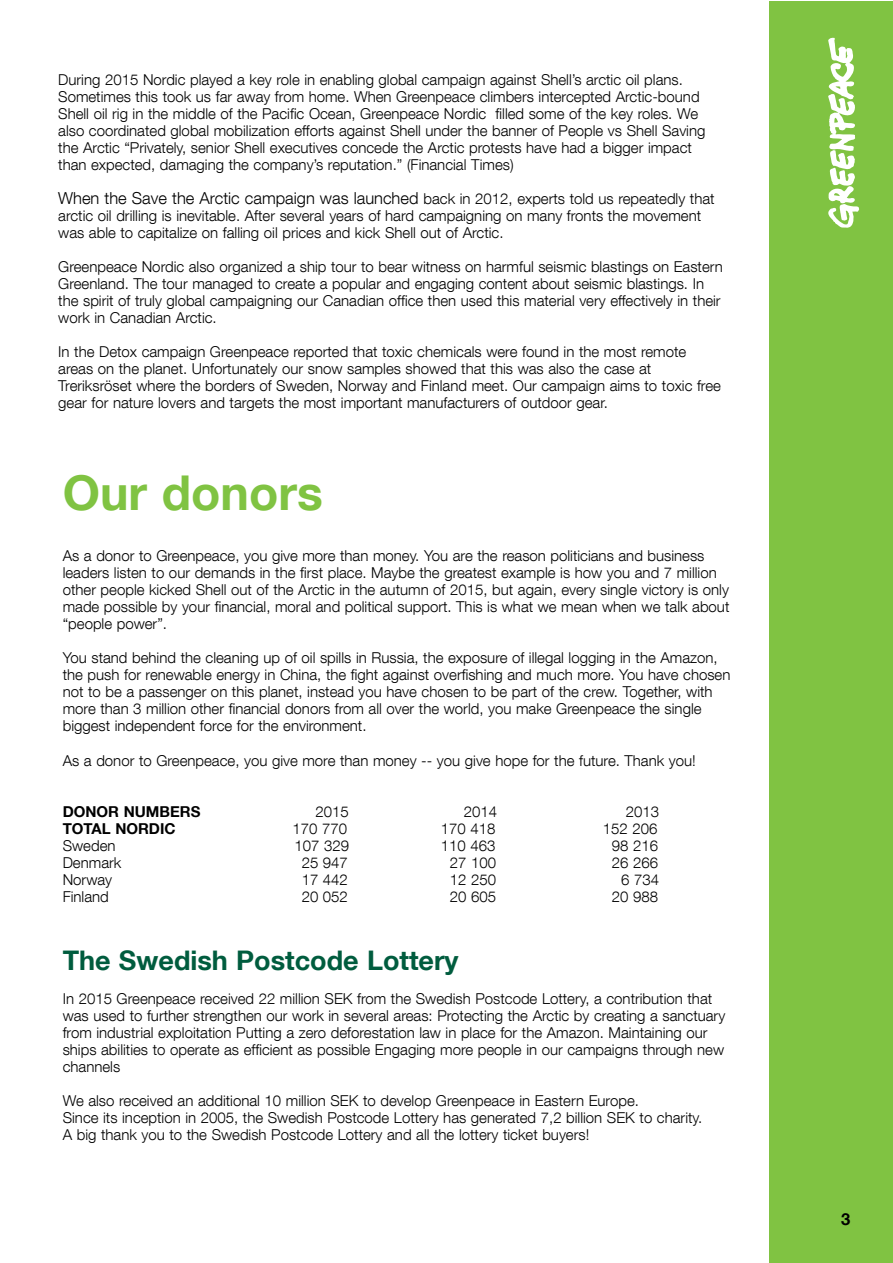
<style>
.page{position:relative;width:893px;height:1263px;background:#fff}
.page>*{position:absolute;margin:0;border:0;box-sizing:border-box;transform-origin:0 0}
.t1{font:700 48px "Helvetica Neue LT Com";color:#80c342}
.t2{font:700 27px "Helvetica Neue LT Com";color:#005c3e}
.t3{font:300 16.5px "Helvetica Neue LT Com";color:#000}
.t4{font:700 16.5px "Helvetica Neue LT Com";color:#000}
.t5{font:300 15px/17px "Helvetica Neue LT Com";color:#000}
.t6{font:700 15px "Helvetica Neue LT Com";color:#000}
.s1{font-size:15px}
</style>
<div class="page">
<div style="left:770px;top:1px;width:122px;height:1262px;background:#80c342"></div>
<svg style="left:828px;top:38px;width:31px;height:190px"></svg>
<p class="t5" style="left:58px;top:73px;width:649px">During 2015 Nordic played a key role in enabling global campaign against Shell’s arctic oil plans.<br>Sometimes this took us far away from home. When Greenpeace climbers intercepted Arctic-bound Shell oil rig in the middle of the Pacific Ocean, Greenpeace Nordic filled some of the key roles. We also coordinated global mobilization efforts against Shell under the banner of People vs Shell Saving the Arctic “Privately, senior Shell executives concede the Arctic protests have had a bigger impact than expected, damaging the company’s reputation.” (Financial Times)</p>
<p class="t3" style="left:58px;top:192px;width:658px">When the Save the Arctic campaign was launched <span class="s1">back in 2012, experts told us repeatedly that</span></p>
<p class="t5" style="left:58px;top:209px;width:644px">arctic oil drilling is inevitable. After several years of hard campaigning on many fronts the movement was able to capitalize on falling oil prices and kick Shell out of Arctic.</p>
<p class="t5" style="left:58px;top:260px;width:666px">Greenpeace Nordic also organized a ship tour to bear witness on harmful seismic blastings on Eastern Greenland. The tour managed to create a popular and engaging content about seismic blastings. In the spirit of truly global campaigning our Canadian office then used this material very effectively in their work in Canadian Arctic.</p>
<p class="t5" style="left:58px;top:346px;width:664px">In the Detox campaign Greenpeace reported that toxic chemicals were found in the most remote areas on the planet. Unfortunately our snow samples showed that this was also the case at Treriksröset where the borders of Sweden, Norway and Finland meet. Our campaign aims to toxic free gear for nature lovers and targets the most important manufacturers of outdoor gear.</p>
<h1 class="t1" style="left:63px;top:476px;width:262px">Our donors</h1>
<p class="t5" style="left:63px;top:550px;width:668px">As a donor to Greenpeace, you give more than money. You are the reason politicians and business leaders listen to our demands in the first place. Maybe the greatest example is how you and 7 million other people kicked Shell out of the Arctic in the autumn of 2015, but again, every single victory is only made possible by your financial, moral and political support. This is what we mean when we talk about “people power”.</p>
<p class="t5" style="left:63px;top:652px;width:669px">You stand behind the cleaning up of oil spills in Russia, the exposure of illegal logging in the Amazon, the push for renewable energy in China, the fight against overfishing and much more. You have chosen not to be a passenger on this planet, instead you have chosen to be part of the crew. Together, with more than 3 million other financial donors from all over the world, you make Greenpeace the single biggest independent force for the environment.</p>
<p class="t5" style="left:63px;top:754px;width:635px">As a donor to Greenpeace, you give more than money -- you give hope for the future. Thank you!</p>
<p class="t6" style="left:63px;top:806px;width:139px">DONOR NUMBERS</p>
<p class="t5" style="left:315px;top:805px;width:35px">2015</p>
<p class="t5" style="left:464px;top:805px;width:35px">2014</p>
<p class="t5" style="left:626px;top:805px;width:35px">2013</p>
<p class="t6" style="left:63px;top:823px;width:114px">TOTAL NORDIC</p>
<p class="t5" style="left:292px;top:822px;width:56px">170 770</p>
<p class="t5" style="left:441px;top:822px;width:56px">170 418</p>
<p class="t5" style="left:603px;top:822px;width:56px">152 206</p>
<p class="t5" style="left:63px;top:839px;width:54px">Sweden</p>
<p class="t5" style="left:295px;top:839px;width:56px">107 329</p>
<p class="t5" style="left:441px;top:839px;width:56px">110 463</p>
<p class="t5" style="left:612px;top:839px;width:48px">98 216</p>
<p class="t5" style="left:63px;top:856px;width:60px">Denmark</p>
<p class="t5" style="left:302px;top:856px;width:48px">25 947</p>
<p class="t5" style="left:450px;top:856px;width:48px">27 100</p>
<p class="t5" style="left:612px;top:856px;width:48px">26 266</p>
<p class="t5" style="left:63px;top:873px;width:51px">Norway</p>
<p class="t5" style="left:302px;top:873px;width:48px">17 442</p>
<p class="t5" style="left:450px;top:873px;width:48px">12 250</p>
<p class="t5" style="left:621px;top:873px;width:39px">6 734</p>
<p class="t5" style="left:63px;top:890px;width:48px">Finland</p>
<p class="t5" style="left:302px;top:890px;width:48px">20 052</p>
<p class="t5" style="left:450px;top:890px;width:48px">20 605</p>
<p class="t5" style="left:612px;top:890px;width:48px">20 988</p>
<h2 class="t2" style="left:63px;top:950px;width:397px">The Swedish Postcode Lottery</h2>
<p class="t5" style="left:63px;top:992px;width:664px">In 2015 Greenpeace received 22 million SEK from the Swedish Postcode Lottery, a contribution that was used to further strengthen our work in several areas: Protecting the Arctic by creating a sanctuary from industrial exploitation Putting a zero deforestation law in place for the Amazon. Maintaining our ships abilities to operate as efficient as possible Engaging more people in our campaigns through new channels</p>
<p class="t5" style="left:63px;top:1094px;width:641px">We also received an additional 10 million SEK to develop Greenpeace in Eastern Europe.<br>Since its inception in 2005, the Swedish Postcode Lottery has generated 7,2 billion SEK to charity.<br>A big thank you to the Swedish Postcode Lottery and all the lottery ticket buyers!</p>
<p class="t4" style="left:841px;top:1213px;width:11px">3</p>
</div>
